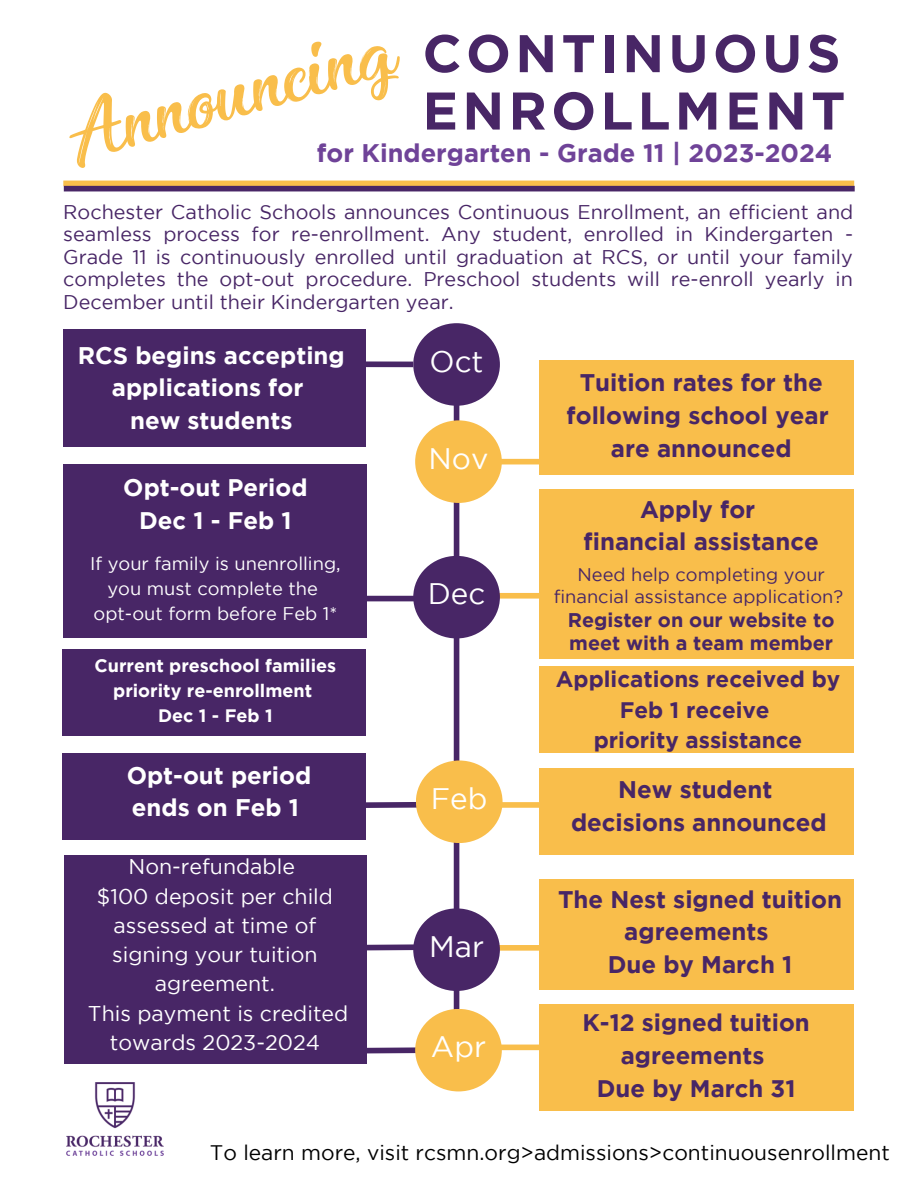
<style>
.page{position:relative;width:918px;height:1188px;background:#fff}
.page>*{position:absolute;margin:0;border:0;box-sizing:border-box;transform-origin:0 0}
.t1{font:68.4px "Enchanting Celebrations";color:#f9be4b}
.t2{font:700 52.95px/57.3px "Gotham";letter-spacing:.085em;color:#482666}
.t3{font:29.7px "Gotham";color:#fff}
.t4{font:700 25.35px "Gotham";color:#6f4398}
.t5{font:700 24px/32.7px "Gotham";color:#482666;text-align:center}
.t6{font:700 24px/32.7px "Gotham";color:#fff;text-align:center}
.t7{font:700 23.85px/32.7px "Gotham";color:#482666;text-align:center}
.t8{font:700 22.35px/30.5px "Gotham";color:#482666;text-align:center}
.t9{font:21.3px/29.2px "Gotham";color:#fff;text-align:center}
.t10{font:21px "Gotham";color:#000}
.t11{font:19.8px/22.5px "Gotham";color:#482666;text-align:justify}
.t12{font:19.8px/27.5px "Gotham";color:#fff;text-align:center}
.t13{font:700 19.8px/23.7px "Gotham";color:#482666}
.t14{font:18.3px/25.3px "Gotham";color:#fff;text-align:center}
.t15{font:18.3px/22.5px "Gotham";color:#482666;text-align:center}
.t16{font:700 18px/24.8px "Gotham";color:#fff;text-align:center}
</style>
<div class="page">
<img style="left:67px;top:1082px;width:96px;height:73px">
<div style="left:63px;top:181px;width:791px;height:5px;background:#f9be4b"></div>
<div style="left:64px;top:186px;width:791px;height:5px;background:#482666"></div>
<div style="left:63px;top:329px;width:303px;height:118px;background:#482666"></div>
<div style="left:454px;top:402px;width:5px;height:666px;background:#482666"></div>
<div style="left:308px;top:361px;width:105px;height:6px;background:#482666"></div>
<div style="left:413px;top:323px;width:87px;height:83px;background:#482666;border-radius:50%"></div>
<div style="left:457px;top:459px;width:283px;height:5px;background:#f9be4b"></div>
<div style="left:415px;top:420px;width:87px;height:83px;background:#f9be4b;border-radius:50%"></div>
<div style="left:334px;top:596px;width:96px;height:5px;background:#482666"></div>
<div style="left:469px;top:593px;width:283px;height:6px;background:#f9be4b"></div>
<div style="left:413px;top:556px;width:87px;height:82px;background:#482666;border-radius:50%"></div>
<svg style="left:367px;top:942px;width:47px;height:9px"></svg>
<div style="left:469px;top:945px;width:283px;height:6px;background:#f9be4b"></div>
<div style="left:413px;top:908px;width:87px;height:83px;background:#482666;border-radius:50%"></div>
<svg style="left:366px;top:802px;width:51px;height:9px"></svg>
<div style="left:454px;top:802px;width:283px;height:6px;background:#f9be4b"></div>
<div style="left:416px;top:760px;width:86px;height:83px;background:#f9be4b;border-radius:50%"></div>
<div style="left:459px;top:1045px;width:284px;height:5px;background:#f9be4b"></div>
<svg style="left:367px;top:1047px;width:49px;height:10px"></svg>
<div style="left:415px;top:1009px;width:87px;height:82px;background:#f9be4b;border-radius:50%"></div>
<div style="left:539px;top:489px;width:315px;height:169px;background:#f9be4b"></div>
<div style="left:539px;top:360px;width:315px;height:114px;background:#f9be4b"></div>
<div style="left:63px;top:464px;width:304px;height:174px;background:#482666"></div>
<div style="left:62px;top:753px;width:304px;height:86px;background:#482666"></div>
<div style="left:64px;top:855px;width:303px;height:209px;background:#482666"></div>
<div style="left:539px;top:768px;width:315px;height:86px;background:#f9be4b"></div>
<div style="left:539px;top:1004px;width:315px;height:107px;background:#f9be4b"></div>
<div style="left:539px;top:879px;width:315px;height:111px;background:#f9be4b"></div>
<div style="left:63px;top:650px;width:303px;height:85px;background:#482666"></div>
<div style="left:539px;top:666px;width:315px;height:87px;background:#f9be4b"></div>
<h2 class="t2" style="left:423px;top:28px;width:424px">CONTINUOUS<br>ENROLLMENT</h2>
<h1 class="t1" style="left:58px;top:119px;width:344px;rotate:-16deg">Announcing</h1>
<p class="t4" style="left:317px;top:144px;width:517px">for Kindergarten - Grade 11 | 2023-2024</p>
<p class="t11" style="left:63px;top:202px;width:792px">Rochester Catholic Schools announces Continuous Enrollment, an efficient and seamless process for re-enrollment. Any student, enrolled in Kindergarten - Grade 11 is continuously enrolled until graduation at RCS, or until your family completes the opt-out procedure. Preschool students will re-enroll yearly in December until their Kindergarten year.</p>
<p class="t6" style="left:78px;top:340px;width:269px">RCS begins accepting applications for<br>new students</p>
<p class="t6" style="left:123px;top:472px;width:186px;line-height:33.2px">Opt-out Period<br>Dec 1 - Feb 1</p>
<p class="t14" style="left:90px;top:552px;width:252px">If your family is unenrolling, you must complete the opt-out form before Feb 1*</p>
<p class="t12" style="left:92px;top:583px;width:236px">Priority Applications for<br>Financial Assistance</p>
<h3 class="t3" style="left:430px;top:350px;width:56px">Oct</h3>
<h3 class="t3" style="left:429px;top:447px;width:61px">Nov</h3>
<h3 class="t3" style="left:428px;top:583px;width:59px">Dec</h3>
<p class="t5" style="left:567px;top:368px;width:264px">Tuition rates for the following school year are announced</p>
<p class="t5" style="left:584px;top:495px;width:237px">Apply for<br>financial assistance</p>
<p class="t15" style="left:554px;top:564px;width:291px">Need help completing your financial assistance application?</p>
<p class="t13" style="left:568px;top:609px;width:268px">Register on our website to meet with a team member</p>
<p class="t16" style="left:95px;top:655px;width:243px">Current preschool families priority re-enrollment<br>Dec 1 - Feb 1</p>
<p class="t8" style="left:556px;top:665px;width:286px">Applications received by<br>Feb 1 receive<br>priority assistance</p>
<p class="t6" style="left:127px;top:760px;width:186px;text-align:left">Opt-out period ends on Feb 1</p>
<p class="t9" style="left:88px;top:854px;width:262px">Non-refundable<br>$100 deposit per child assessed at time of signing your tuition agreement.<br>This payment is credited towards 2023-2024</p>
<h3 class="t3" style="left:431px;top:787px;width:58px">Feb</h3>
<h3 class="t3" style="left:429px;top:935px;width:56px">Mar</h3>
<h3 class="t3" style="left:431px;top:1036px;width:57px">Apr</h3>
<p class="t5" style="left:571px;top:775px;width:257px">New student decisions announced</p>
<p class="t5" style="left:558px;top:885px;width:286px">The Nest signed tuition agreements<br>Due by March 1</p>
<p class="t7" style="left:583px;top:1008px;width:229px">K-12 signed tuition agreements<br>Due by March 31</p>
<p class="t10" style="left:210px;top:1144px;width:682px">To learn more, visit rcsmn.org&gt;admissions&gt;continuousenrollment</p>
</div>
